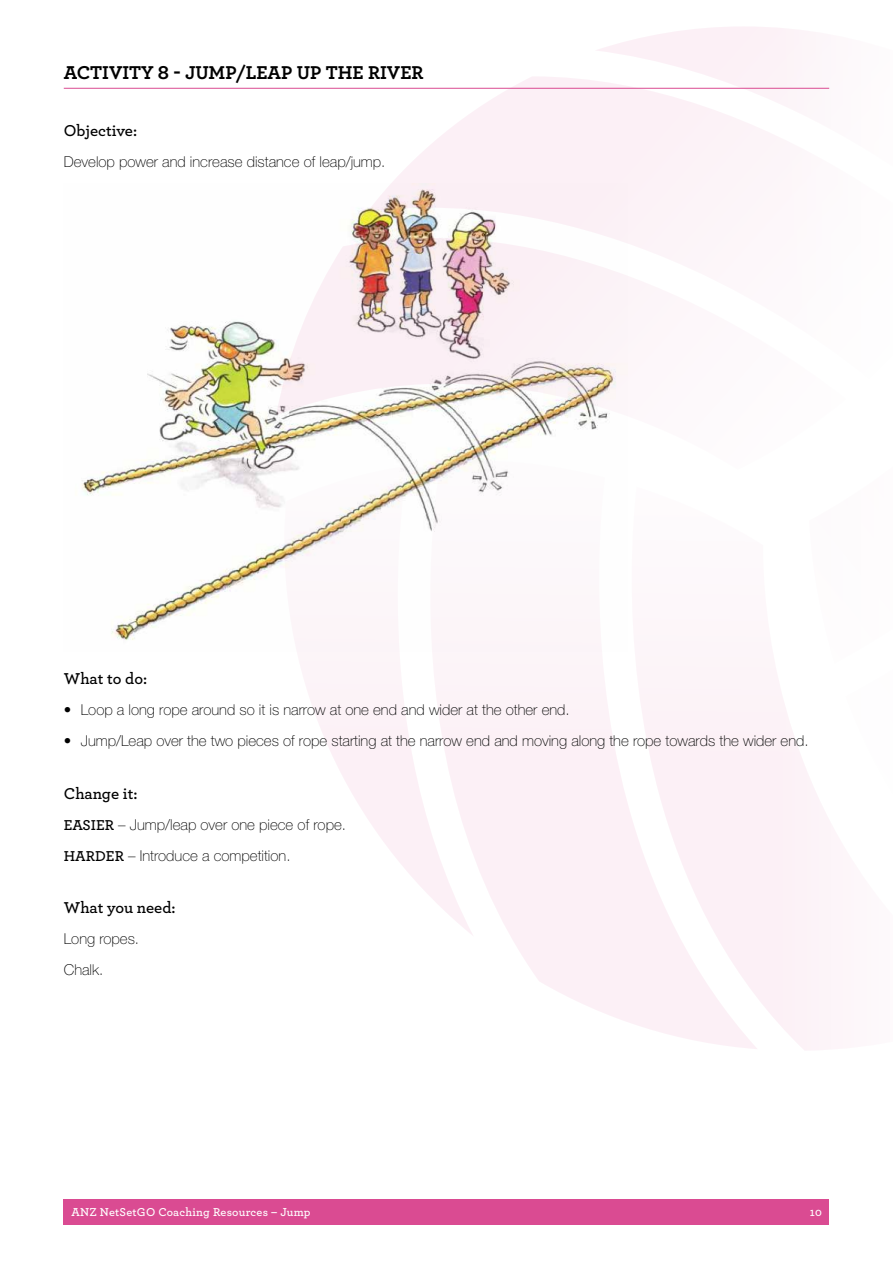
<style>
.page{position:relative;width:893px;height:1263px;background:#fff}
.page>*{position:absolute;margin:0;border:0;box-sizing:border-box;transform-origin:0 0}
.t1{font:700 19.5px "Archer";color:#000}
.t2{font:600 16.5px "Archer";color:#000}
.t3{font:100 15px/31px "Helvetica Neue LT Std";color:#000}
.t4{font:600 12px "Archer";letter-spacing:.02em;color:#fff}
.s1{font-family:"Archer";font-weight:600}
</style>
<div class="page">
<img style="left:82px;top:208px;width:285px;height:432px">
<svg style="left:367px;top:77px;width:173px;height:161px"></svg>
<img style="left:276px;top:238px;width:264px;height:232px">
<svg style="left:430px;top:460px;width:110px;height:521px"></svg>
<svg style="left:284px;top:466px;width:190px;height:471px"></svg>
<div style="left:64px;top:1199px;width:765px;height:26px;background:#da4b92"></div>
<hr style="left:64px;top:88px;width:765px;height:1px;background:#da4b92">
<h1 class="t1" style="left:64px;top:58px;width:361px">ACTIVITY 8 - JUMP/LEAP UP THE RIVER</h1>
<p class="t2" style="left:64px;top:118px;width:75px">Objective:</p>
<p class="t3" style="left:64px;top:146px;width:323px">Develop power and increase distance of leap/jump.</p>
<p class="t2" style="left:64px;top:666px;width:85px">What to do:</p>
<p class="t3" style="left:64px;top:694px;width:507px">• Loop a long rope around so it is narrow at one end and wider at the other end.</p>
<p class="t3" style="left:64px;top:725px;width:746px">• Jump/Leap over the two pieces of rope starting at the narrow end and moving along the rope towards the wider end.</p>
<p class="t2" style="left:64px;top:781px;width:75px">Change it:</p>
<p class="t3" style="left:64px;top:809px;width:284px"><span class="s1">EASIER</span> – Jump/leap over one piece of rope.<br><span class="s1">HARDER</span> – Introduce a competition.</p>
<p class="t2" style="left:64px;top:895px;width:113px">What you need:</p>
<p class="t3" style="left:64px;top:923px;width:77px">Long ropes.<br>Chalk.</p>
<p class="t4" style="left:71px;top:1203px;width:241px">ANZ NetSetGO Coaching Resources – Jump</p>
<p class="t4" style="left:810px;top:1203px;width:14px">10</p>
</div>
